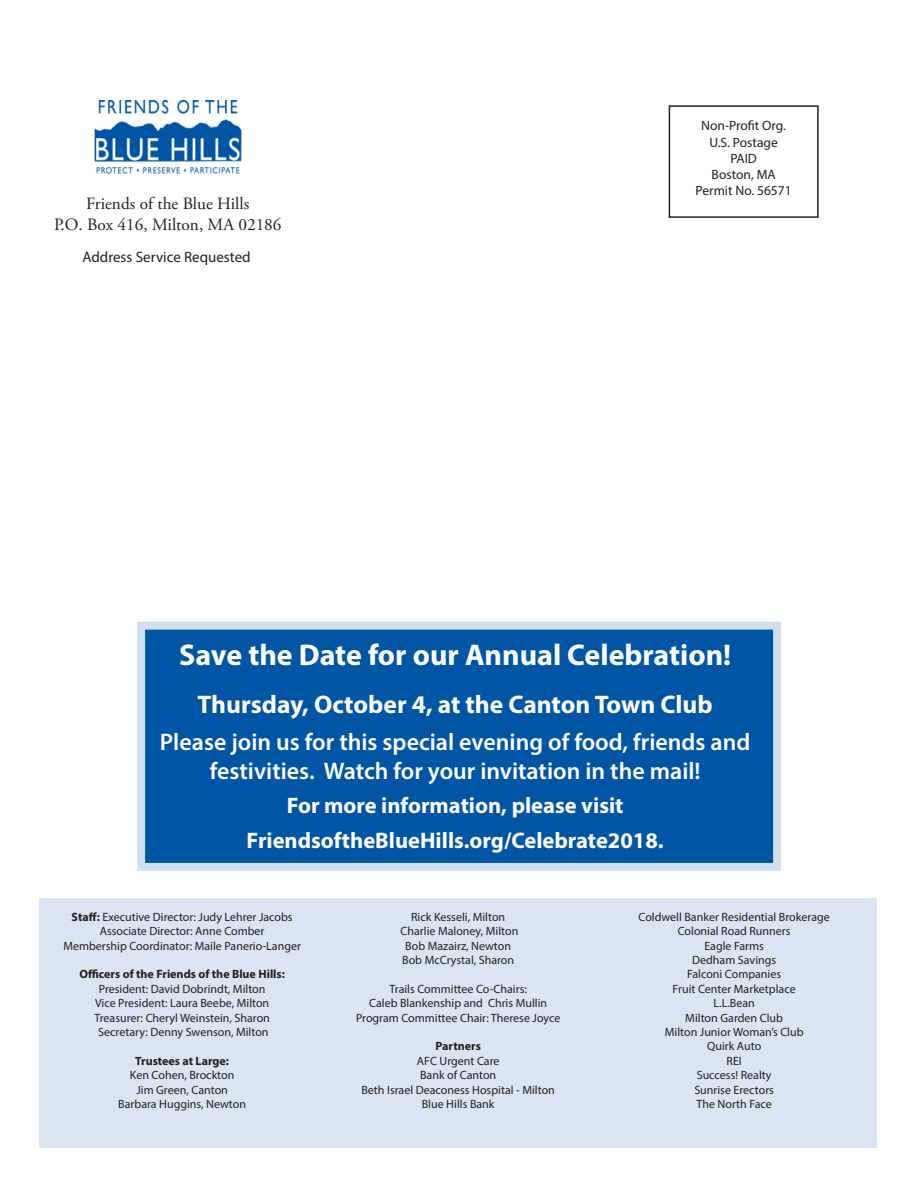
<style>
.page{position:relative;width:918px;height:1188px;background:#fff}
.page>*{position:absolute;margin:0;border:0;box-sizing:border-box;transform-origin:0 0}
.t1{font:700 30px "Myriad Pro";color:#fff}
.t2{font:700 25.5px "Myriad Pro";color:#fff}
.t3{font:600 24px/28.8px "Myriad Pro";color:#fff;text-align:center}
.t4{font:700 22.5px/34.5px "Myriad Pro";color:#fff;text-align:center}
.t5{font:17.25px/20.7px "Adobe Garamond Pro";color:#221f1f;text-align:center}
.t6{font:15px "Myriad Pro";color:#221f1f}
.t7{font:13.5px/16.2px "Myriad Pro";color:#221f1f;text-align:center}
.t8{font:12px/14.4px "Myriad Pro";color:#221f1f;text-align:center}
.t9{font:700 12px "Myriad Pro";color:#221f1f}
.s1{font-weight:700}
</style>
<div class="page">
<div style="left:669px;top:105px;width:150px;height:113px;border:2px solid #221f1f"></div>
<div style="left:137px;top:622px;width:644px;height:249px;background:#0055a5;border:8px solid #d1e0ef"></div>
<img style="left:94px;top:100px;width:148px;height:74px">
<div style="left:40px;top:898px;width:837px;height:249px;background:#d9e6f1"></div>
<h3 class="t5" style="left:54px;top:195px;width:229px">Friends of the Blue Hills<br>P.O. Box 416, Milton, MA 02186</h3>
<p class="t6" style="left:82px;top:251px;width:170px">Address Service Requested</p>
<p class="t7" style="left:696px;top:119px;width:98px">Non-Profit Org.<br>U.S. Postage<br>PAID<br>Boston, MA<br>Permit No. 56571</p>
<h1 class="t1" style="left:179px;top:643px;width:554px">Save the Date for our Annual Celebration!</h1>
<h2 class="t2" style="left:198px;top:695px;width:517px">Thursday, October 4, at the Canton Town Club</h2>
<h3 class="t3" style="left:160px;top:729px;width:592px">Please join us for this special evening of food, friends and festivities. Watch for your invitation in the mail!</h3>
<h3 class="t4" style="left:247px;top:790px;width:419px">For more information, please visit<br>FriendsoftheBlueHills.org/Celebrate2018.</h3>
<p class="t8" style="left:63px;top:910px;width:239px"><span class="s1">Staff:</span> Executive Director: Judy Lehrer Jacobs<br>Associate Director: Anne Comber<br>Membership Coordinator: Maile Panerio-Langer</p>
<p class="t9" style="left:79px;top:970px;width:207px">Officers of the Friends of the Blue Hills:</p>
<p class="t8" style="left:94px;top:982px;width:177px">President: David Dobrindt, Milton Vice President: Laura Beebe, Milton Treasurer: Cheryl Weinstein, Sharon Secretary: Denny Swenson, Milton</p>
<p class="t9" style="left:135px;top:1056px;width:95px">Trustees at Large:</p>
<p class="t8" style="left:118px;top:1069px;width:129px">Ken Cohen, Brockton<br>Jim Green, Canton<br>Barbara Huggins, Newton</p>
<p class="t8" style="left:400px;top:910px;width:119px">Rick Kesseli, Milton<br>Charlie Maloney, Milton<br>Bob Mazairz, Newton<br>Bob McCrystal, Sharon</p>
<p class="t8" style="left:356px;top:982px;width:206px">Trails Committee Co-Chairs:<br>Caleb Blankenship and Chris Mullin<br>Program Committee Chair: Therese Joyce</p>
<p class="t9" style="left:435px;top:1042px;width:47px">Partners</p>
<p class="t8" style="left:361px;top:1054px;width:195px">AFC Urgent Care<br>Bank of Canton<br>Beth Israel Deaconess Hospital - Milton<br>Blue Hills Bank</p>
<p class="t8" style="left:639px;top:910px;width:193px">Coldwell Banker Residential Brokerage<br>Colonial Road Runners<br>Eagle Farms<br>Dedham Savings<br>Falconi Companies<br>Fruit Center Marketplace<br>L.L.Bean<br>Milton Garden Club<br>Milton Junior Woman’s Club<br>Quirk Auto<br>REI<br>Success! Realty<br>Sunrise Erectors<br>The North Face</p>
</div>
